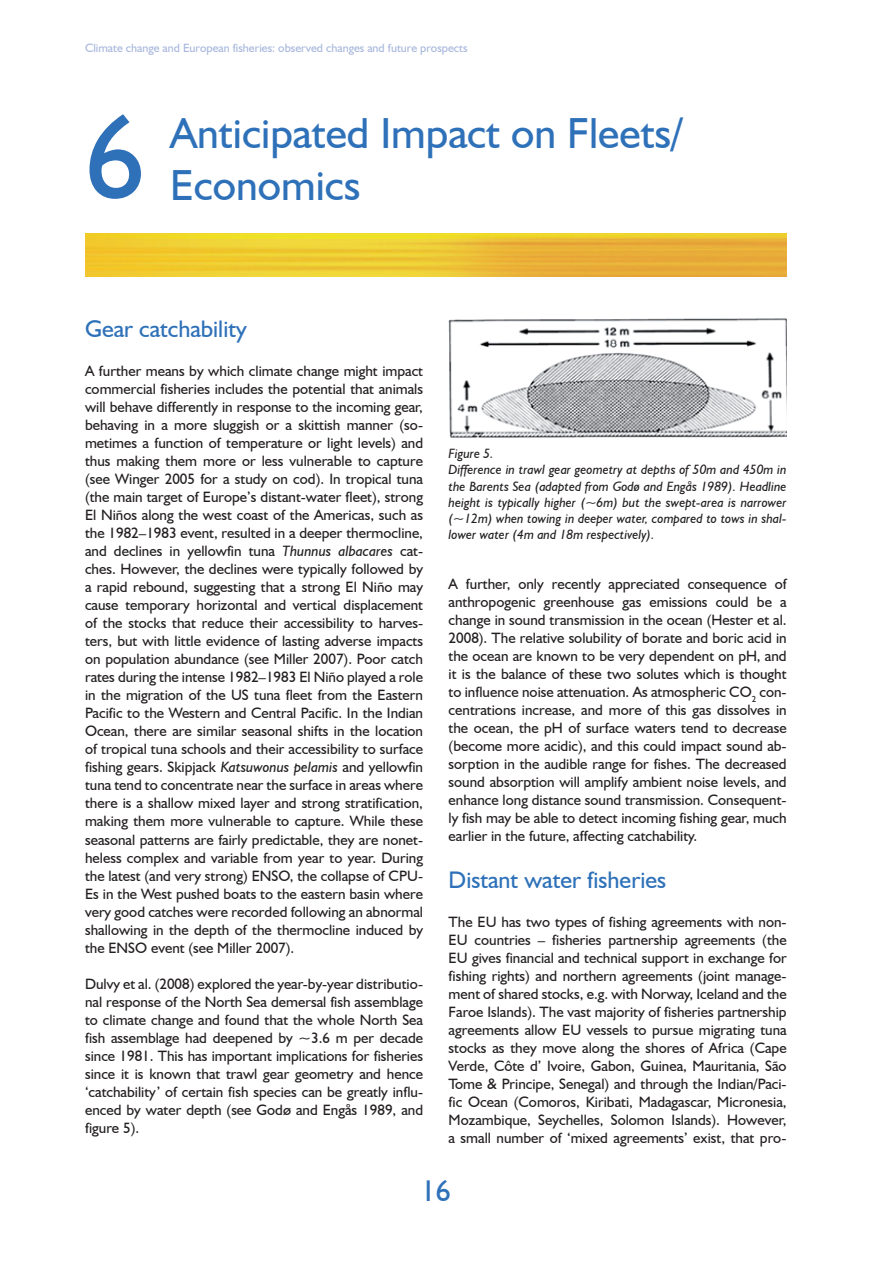
<style>
.page{position:relative;width:893px;height:1263px;background:#fff}
.page>*{position:absolute;margin:0;border:0;box-sizing:border-box;transform-origin:0 0}
.t1{font:120px "Humanist 521 BT";color:#2e71b9}
.t2{font:43.5px "Humanist 521 BT";color:#2e71b9}
.t3{font:30px "Humanist 521 BT";color:#2e71b9}
.t4{font:24px "Humanist 521 BT";color:#2e71b9}
.t5{font:15px/18px "Humanist 521 BT";color:#231f20;text-align:justify}
.t6{font:italic 13.5px/16.2px "Humanist 521 BT";color:#231f20}
.t7{font:12px "Humanist 521 BT";color:#a7b7dd}
.s1{font-style:italic}
</style>
<div class="page">
<img style="left:449px;top:319px;width:338px;height:119px">
<img style="left:85px;top:234px;width:702px;height:42px">
<p class="t7" style="left:85px;top:40px;width:384px">Climate change and European fisheries: observed changes and future prospects</p>
<h1 class="t1" style="left:85px;top:83px;width:62px">6</h1>
<h2 class="t2" style="left:170px;top:106px;width:515px">Anticipated Impact on Fleets/</h2>
<h2 class="t2" style="left:170px;top:158px;width:192px">Economics</h2>
<h3 class="t4" style="left:85px;top:314px;width:163px">Gear catchability</h3>
<p class="t5" style="left:85px;top:362px;width:340px">A further means by which climate change might impact commercial fisheries includes the potential that animals will behave differently in response to the incoming gear, behaving in a more sluggish or a skittish manner (so&shy;metimes a function of temperature or light levels) and thus making them more or less vulnerable to capture (see Winger 2005 for a study on cod). In tropical tuna (the main target of Europe’s distant-water fleet), strong El Niños along the west coast of the Americas, such as the 1982–1983 event, resulted in a deeper thermocline, and declines in yellowfin tuna <span class="s1">Thunnus albacares</span> cat&shy;ches. However, the declines were typically followed by a rapid rebound, suggesting that a strong El Niño may cause temporary horizontal and vertical displacement of the stocks that reduce their accessibility to harves&shy;ters, but with little evidence of lasting adverse impacts on population abundance (see Miller 2007). Poor catch rates during the intense 1982–1983 El Niño played a role in the migration of the US tuna fleet from the Eastern Pacific to the Western and Central Pacific. In the Indian Ocean, there are similar seasonal shifts in the location of tropical tuna schools and their accessibility to surface fishing gears. Skipjack <span class="s1">Katsuwonus pelamis</span> and yellowfin tuna tend to concentrate near the surface in areas where there is a shallow mixed layer and strong stratification, making them more vulnerable to capture. While these seasonal patterns are fairly predictable, they are nonet&shy;heless complex and variable from year to year. During the latest (and very strong) ENSO, the collapse of CPU-Es in the West pushed boats to the eastern basin where very good catches were recorded following an abnormal shallowing in the depth of the thermocline induced by the ENSO event (see Miller 2007).</p>
<p class="t5" style="left:85px;top:974px;width:340px">Dulvy et al. (2008) explored the year-by-year distributio&shy;nal response of the North Sea demersal fish assemblage to climate change and found that the whole North Sea fish assemblage had deepened by ~3.6 m per decade since 1981. This has important implications for fisheries since it is known that trawl gear geometry and hence ‘catchability’ of certain fish species can be greatly influ&shy;enced by water depth (see Godø and Engås 1989, and figure 5).</p>
<p class="t6" style="left:449px;top:445px;width:340px">Figure 5.<br>Difference in trawl gear geometry at depths of 50m and 450m in the Barents Sea (adapted from Godø and Engås 1989). Headline height is typically higher (~6m) but the swept-area is narrower (~12m) when towing in deeper water, compared to tows in shal&shy;lower water (4m and 18m respectively).</p>
<p class="t5" style="left:449px;top:574px;width:340px">A further, only recently appreciated consequence of anthropogenic greenhouse gas emissions could be a change in sound transmission in the ocean (Hester et al.<br>2008). The relative solubility of borate and boric acid in the ocean are known to be very dependent on pH, and it is the balance of these two solutes which is thought to influence noise attenuation. As atmospheric CO<sub>2</sub> con&shy;centrations increase, and more of this gas dissolves in the ocean, the pH of surface waters tend to decrease (become more acidic), and this could impact sound ab&shy;sorption in the audible range for fishes. The decreased sound absorption will amplify ambient noise levels, and enhance long distance sound transmission. Consequent&shy;ly fish may be able to detect incoming fishing gear, much earlier in the future, affecting catchability.</p>
<h3 class="t4" style="left:449px;top:865px;width:219px">Distant water fisheries</h3>
<p class="t5" style="left:449px;top:912px;width:340px">The EU has two types of fishing agreements with non-EU countries – fisheries partnership agreements (the EU gives financial and technical support in exchange for fishing rights) and northern agreements (joint manage&shy;ment of shared stocks, e.g. with Norway, Iceland and the Faroe Islands). The vast majority of fisheries partnership agreements allow EU vessels to pursue migrating tuna stocks as they move along the shores of Africa (Cape Verde, Côte d’ Ivoire, Gabon, Guinea, Mauritania, São Tome &amp; Principe, Senegal) and through the Indian/Paci&shy;fic Ocean (Comoros, Kiribati, Madagascar, Micronesia, Mozambique, Seychelles, Solomon Islands). However, a small number of ‘mixed agreements’ exist, that pro-</p>
<h3 class="t3" style="left:421px;top:1172px;width:32px">16</h3>
</div>
